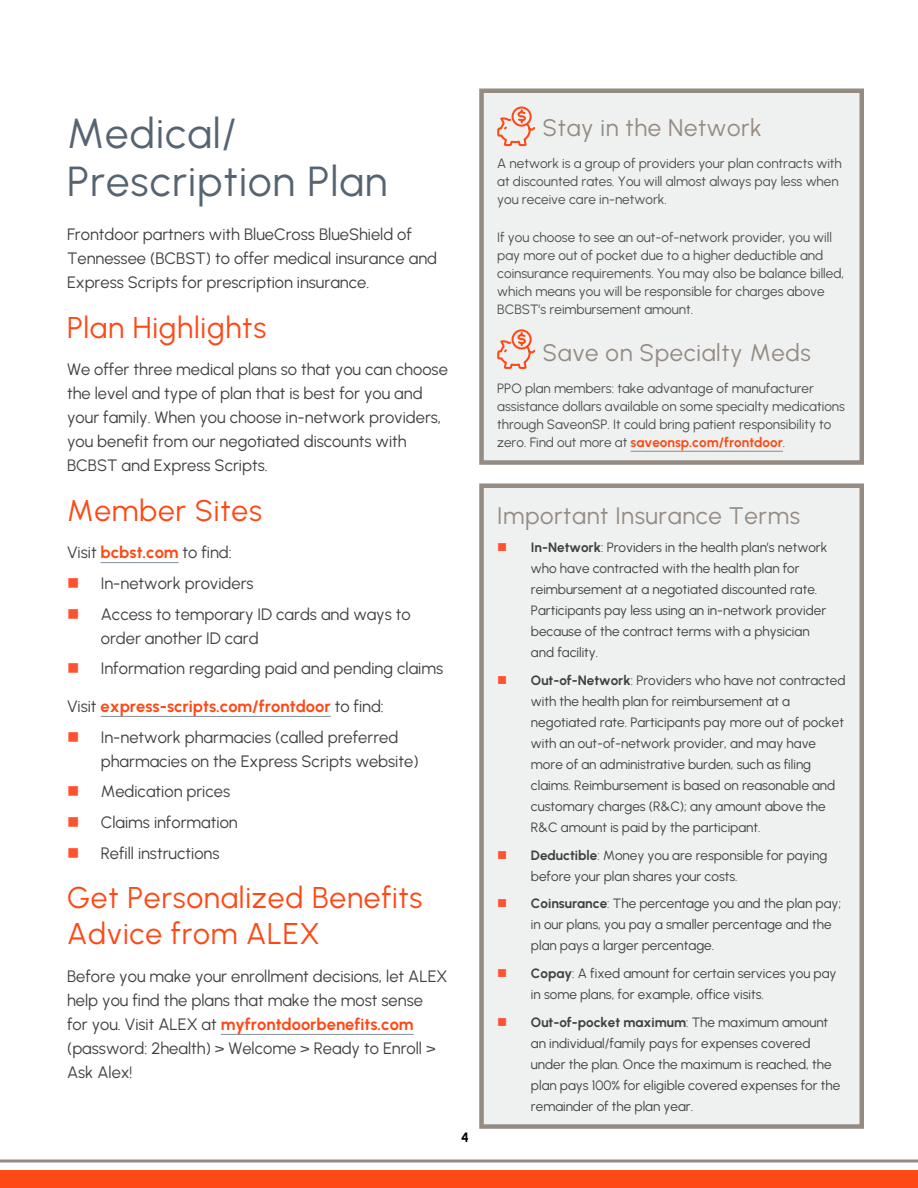
<style>
.page{position:relative;width:918px;height:1188px;background:#fff}
.page>*{position:absolute;margin:0;border:0;box-sizing:border-box;transform-origin:0 0}
.t1{font:42px/48px "Urbanist";letter-spacing:.025em;color:#566471}
.t2{font:30px/36px "Urbanist";letter-spacing:.025em;color:#fe4815}
.t3{font:24px "Urbanist";letter-spacing:.025em;color:#948b83}
.t4{font:16.5px/24px "Urbanist";color:#414042}
.t5{font:13.5px/21px "Urbanist";color:#414042}
.t6{font:13.5px/18px "Urbanist";color:#4d4d4f}
.t7{font:13.5px "Urbanist";color:#000}
.s1{color:#fe4815}
</style>
<div class="page">
<div style="left:0;top:1171px;width:918px;height:17px;background:#fe4815"></div>
<hr style="left:0;top:1160px;width:918px;height:2px;background:#948b83">
<div style="left:482px;top:91px;width:380px;height:372px;background:#eff0f0"></div>
<hr style="left:631px;top:451px;width:152px;height:1px;background:#828e98">
<svg style="left:497px;top:106px;width:39px;height:41px"></svg>
<svg style="left:497px;top:329px;width:39px;height:40px"></svg>
<div style="left:479px;top:88px;width:385px;height:377px;border:4px solid #948b83"></div>
<div style="left:482px;top:486px;width:380px;height:641px;background:#eff0f0"></div>
<div style="left:479px;top:483px;width:385px;height:646px;border:4px solid #948b83"></div>
<hr style="left:101px;top:562px;width:78px;height:1px;background:#828e98">
<hr style="left:101px;top:716px;width:230px;height:1px;background:#828e98">
<hr style="left:221px;top:1034px;width:193px;height:1px;background:#828e98">
<h1 class="t1" style="left:67px;top:108px;width:322px">Medical/<br>Prescription Plan</h1>
<p class="t4" style="left:67px;top:222px;width:372px">Frontdoor partners with BlueCross BlueShield of<br>Tennessee (BCBST) to offer medical insurance and<br>Express Scripts for prescription insurance.</p>
<h2 class="t2" style="left:67px;top:308px;width:201px">Plan Highlights</h2>
<p class="t4" style="left:67px;top:357px;width:382px">We offer three medical plans so that you can choose the level and type of plan that is best for you and your family. When you choose in-network providers, you benefit from our negotiated discounts with BCBST and Express Scripts.</p>
<h2 class="t2" style="left:67px;top:491px;width:196px">Member Sites</h2>
<p class="t4" style="left:101px;top:537px;width:311px;line-height:30.8px;text-indent:-34px">Visit <span class="s1">bcbst.com</span> to find:<br>In-network providers<br>Access to temporary ID cards and ways to</p>
<p class="t4" style="left:101px;top:622px;width:344px;line-height:30.8px">order another ID card<br>Information regarding paid and pending claims</p>
<p class="t4" style="left:101px;top:690px;width:299px;line-height:30.8px;text-indent:-34px">Visit <span class="s1">express-scripts.com/frontdoor</span> to find:<br>In-network pharmacies (called preferred</p>
<p class="t4" style="left:101px;top:745px;width:319px;line-height:30.8px">pharmacies on the Express Scripts website)<br>Medication prices<br>Claims information<br>Refill instructions</p>
<h2 class="t2" style="left:67px;top:879px;width:357px">Get Personalized Benefits<br>Advice from ALEX</h2>
<p class="t4" style="left:67px;top:964px;width:382px">Before you make your enrollment decisions, let ALEX help you find the plans that make the most sense for you. Visit ALEX at <span class="s1">myfrontdoorbenefits.com </span>(password: 2health) &gt; Welcome &gt; Ready to Enroll &gt; Ask Alex!</p>
<p class="t7" style="left:461px;top:1128px;width:9px">4</p>
<h3 class="t3" style="left:543px;top:112px;width:221px">Stay in the Network</h3>
<p class="t6" style="left:497px;top:154px;width:346px">A network is a group of providers your plan contracts with at discounted rates. You will almost always pay less when you receive care in-network.</p>
<p class="t6" style="left:497px;top:228px;width:348px">If you choose to see an out-of-network provider, you will pay more out of pocket due to a higher deductible and coinsurance requirements. You may also be balance billed, which means you will be responsible for charges above BCBST’s reimbursement amount.</p>
<h3 class="t3" style="left:543px;top:337px;width:270px">Save on Specialty Meds</h3>
<p class="t6" style="left:497px;top:379px;width:349px">PPO plan members: take advantage of manufacturer assistance dollars available on some specialty medications through SaveonSP. It could bring patient responsibility to zero. Find out more at <span class="s1">saveonsp.com/frontdoor</span>.</p>
<h3 class="t3" style="left:497px;top:500px;width:304px">Important Insurance Terms</h3>
<p class="t5" style="left:531px;top:536px;width:298px">In-Network: Providers in the health plan’s network who have contracted with the health plan for reimbursement at a negotiated discounted rate.<br>Participants pay less using an in-network provider because of the contract terms with a physician and facility.</p>
<p class="t5" style="left:531px;top:669px;width:316px">Out-of-Network: Providers who have not contracted with the health plan for reimbursement at a negotiated rate. Participants pay more out of pocket with an out-of-network provider, and may have more of an administrative burden, such as filing claims. Reimbursement is based on reasonable and customary charges (R&amp;C); any amount above the R&amp;C amount is paid by the participant.</p>
<p class="t5" style="left:531px;top:844px;width:298px">Deductible: Money you are responsible for paying before your plan shares your costs.</p>
<p class="t5" style="left:531px;top:893px;width:312px">Coinsurance: The percentage you and the plan pay; in our plans, you pay a smaller percentage and the plan pays a larger percentage.</p>
<p class="t5" style="left:531px;top:963px;width:307px">Copay: A fixed amount for certain services you pay in some plans, for example, office visits.</p>
<p class="t5" style="left:531px;top:1011px;width:311px">Out-of-pocket maximum: The maximum amount an individual/family pays for expenses covered under the plan. Once the maximum is reached, the plan pays 100% for eligible covered expenses for the remainder of the plan year.</p>
</div>
